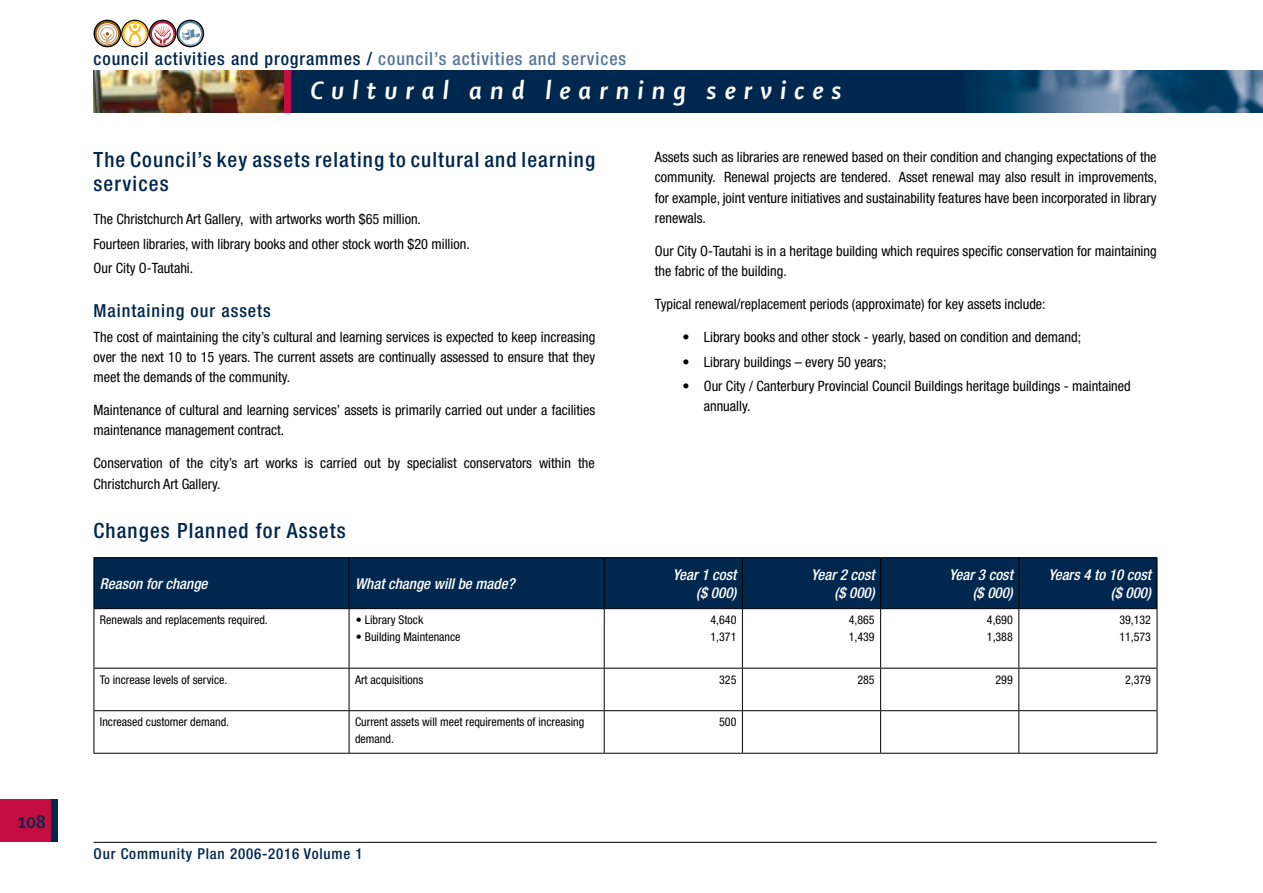
<style>
.page{position:relative;width:1263px;height:893px;background:#fff}
.page>*{position:absolute;margin:0;border:0;box-sizing:border-box;transform-origin:0 0}
.t1{font:27px "Shaker RBI";letter-spacing:.3em;color:#fff}
.t2{font:500 condensed 21px/24px "Helvetica Neue";letter-spacing:.055em;color:#00274e}
.t3{font:500 condensed 18px "Helvetica Neue";letter-spacing:.05em;color:#00274e}
.t4{font:18px "Shaker RB";color:#00274e}
.t5{font:italic 500 condensed 15px/18px "Helvetica Neue";color:#fff;text-align:right}
.t6{font:500 condensed 15px "Helvetica Neue";letter-spacing:.055em;color:#00274e}
.t7{font:condensed 14.25px/20.2px "Helvetica Neue";color:#000}
.t8{font:condensed 12px/17.2px "Helvetica Neue";color:#000}
.s1{color:#55779a}
</style>
<div class="page">
<div style="left:291px;top:70px;width:972px;height:43px;background:#00274e"></div>
<img style="left:973px;top:70px;width:289px;height:43px">
<img style="left:94px;top:70px;width:191px;height:43px">
<svg style="left:94px;top:20px;width:110px;height:27px"></svg>
<div style="left:49px;top:799px;width:8px;height:43px;background:#00274e"></div>
<div style="left:0;top:799px;width:51px;height:43px;background:#c40d41"></div>
<hr style="left:94px;top:842px;width:1063px;height:1px;background:#000">
<div style="left:285px;top:70px;width:6px;height:43px;background:#c40d41"></div>
<div style="left:95px;top:558px;width:1062px;height:50px;background:#00274e"></div>
<hr style="left:94px;top:557px;width:255px;height:1px;background:#000">
<hr style="left:94px;top:558px;width:1px;height:50px;background:#000">
<hr style="left:349px;top:557px;width:255px;height:1px;background:#000">
<hr style="left:349px;top:558px;width:1px;height:50px;background:#000">
<hr style="left:604px;top:557px;width:138px;height:1px;background:#000">
<hr style="left:604px;top:558px;width:1px;height:50px;background:#000">
<hr style="left:742px;top:557px;width:139px;height:1px;background:#000">
<hr style="left:742px;top:558px;width:1px;height:50px;background:#000">
<hr style="left:881px;top:557px;width:138px;height:1px;background:#000">
<hr style="left:880px;top:558px;width:1px;height:50px;background:#000">
<hr style="left:1019px;top:557px;width:138px;height:1px;background:#000">
<hr style="left:1018px;top:558px;width:1px;height:50px;background:#000">
<hr style="left:1157px;top:558px;width:1px;height:50px;background:#000">
<hr style="left:94px;top:608px;width:255px;height:1px;background:#000">
<hr style="left:94px;top:609px;width:1px;height:59px;background:#000">
<hr style="left:349px;top:608px;width:255px;height:1px;background:#000">
<hr style="left:349px;top:609px;width:1px;height:59px;background:#000">
<hr style="left:604px;top:608px;width:138px;height:1px;background:#000">
<hr style="left:604px;top:609px;width:1px;height:59px;background:#000">
<hr style="left:742px;top:608px;width:139px;height:1px;background:#000">
<hr style="left:742px;top:609px;width:1px;height:59px;background:#000">
<hr style="left:881px;top:608px;width:138px;height:1px;background:#000">
<hr style="left:880px;top:609px;width:1px;height:59px;background:#000">
<hr style="left:1019px;top:608px;width:138px;height:1px;background:#000">
<hr style="left:1018px;top:609px;width:1px;height:59px;background:#000">
<hr style="left:1157px;top:609px;width:1px;height:59px;background:#000">
<hr style="left:94px;top:668px;width:255px;height:1px;background:#000">
<hr style="left:94px;top:669px;width:1px;height:41px;background:#000">
<hr style="left:349px;top:668px;width:255px;height:1px;background:#000">
<hr style="left:349px;top:669px;width:1px;height:41px;background:#000">
<hr style="left:604px;top:668px;width:138px;height:1px;background:#000">
<hr style="left:604px;top:669px;width:1px;height:41px;background:#000">
<hr style="left:742px;top:668px;width:139px;height:1px;background:#000">
<hr style="left:742px;top:669px;width:1px;height:41px;background:#000">
<hr style="left:881px;top:668px;width:138px;height:1px;background:#000">
<hr style="left:880px;top:669px;width:1px;height:41px;background:#000">
<hr style="left:1019px;top:668px;width:138px;height:1px;background:#000">
<hr style="left:1018px;top:669px;width:1px;height:41px;background:#000">
<hr style="left:1157px;top:669px;width:1px;height:41px;background:#000">
<hr style="left:94px;top:710px;width:255px;height:1px;background:#000">
<hr style="left:94px;top:711px;width:1px;height:42px;background:#000">
<hr style="left:349px;top:710px;width:255px;height:1px;background:#000">
<hr style="left:349px;top:711px;width:1px;height:42px;background:#000">
<hr style="left:604px;top:710px;width:138px;height:1px;background:#000">
<hr style="left:604px;top:711px;width:1px;height:42px;background:#000">
<hr style="left:742px;top:710px;width:139px;height:1px;background:#000">
<hr style="left:742px;top:711px;width:1px;height:42px;background:#000">
<hr style="left:881px;top:710px;width:138px;height:1px;background:#000">
<hr style="left:880px;top:711px;width:1px;height:42px;background:#000">
<hr style="left:1019px;top:710px;width:138px;height:1px;background:#000">
<hr style="left:1018px;top:711px;width:1px;height:42px;background:#000">
<hr style="left:1157px;top:711px;width:1px;height:42px;background:#000">
<hr style="left:94px;top:753px;width:255px;height:1px;background:#000">
<hr style="left:349px;top:753px;width:255px;height:1px;background:#000">
<hr style="left:604px;top:753px;width:138px;height:1px;background:#000">
<hr style="left:742px;top:753px;width:139px;height:1px;background:#000">
<hr style="left:881px;top:753px;width:138px;height:1px;background:#000">
<hr style="left:1019px;top:753px;width:138px;height:1px;background:#000">
<p class="t4" style="left:17px;top:812px;width:30px">108</p>
<p class="t3" style="left:94px;top:48px;width:534px">council activities and programmes / <span class="s1">council’s activities and services</span></p>
<h1 class="t1" style="left:310px;top:76px;width:533px">Cultural and learning services</h1>
<h2 class="t2" style="left:94px;top:148px;width:503px">The Council’s key assets relating to cultural and learning services</h2>
<p class="t7" style="left:94px;top:207px;width:378px;line-height:24.5px">The Christchurch Art Gallery, with artworks worth $65 million.<br>Fourteen libraries, with library books and other stock worth $20 million.<br>Our City O-Tautahi.</p>
<p class="t3" style="left:94px;top:300px;width:179px">Maintaining our assets</p>
<p class="t7" style="left:94px;top:326px;width:503px;text-align:justify">The cost of maintaining the city’s cultural and learning services is expected to keep increasing over the next 10 to 15 years. The current assets are continually assessed to ensure that they meet the demands of the community.</p>
<p class="t7" style="left:94px;top:400px;width:503px">Maintenance of cultural and learning services’ assets is primarily carried out under a facilities maintenance management contract.</p>
<p class="t7" style="left:94px;top:453px;width:503px">Conservation of the city’s art works is carried out by specialist conservators within the<br>Christchurch Art Gallery.</p>
<p class="t7" style="left:655px;top:147px;width:504px;text-align:justify">Assets such as libraries are renewed based on their condition and changing expectations of the community. Renewal projects are tendered. Asset renewal may also result in improvements, for example, joint venture initiatives and sustainability features have been incorporated in library renewals.</p>
<p class="t7" style="left:655px;top:240px;width:503px">Our City O-Tautahi is in a heritage building which requires specific conservation for maintaining the fabric of the building.</p>
<p class="t7" style="left:655px;top:294px;width:392px">Typical renewal/replacement periods (approximate) for key assets include:</p>
<p class="t7" style="left:682px;top:327px;width:400px">• Library books and other stock - yearly, based on condition and demand;</p>
<p class="t7" style="left:682px;top:351px;width:205px">• Library buildings – every 50 years;</p>
<p class="t7" style="left:704px;top:376px;width:428px;text-indent:-21px">• Our City / Canterbury Provincial Council Buildings heritage buildings - maintained annually.</p>
<h2 class="t2" style="left:94px;top:519px;width:254px">Changes Planned for Assets</h2>
<p class="t5" style="left:100px;top:574px;width:109px">Reason for change</p>
<p class="t5" style="left:355px;top:574px;width:161px">What change will be made?</p>
<p class="t5" style="left:673px;top:565px;width:65px">Year 1 cost ($ 000)</p>
<p class="t5" style="left:811px;top:565px;width:65px">Year 2 cost ($ 000)</p>
<p class="t5" style="left:949px;top:565px;width:65px">Year 3 cost ($ 000)</p>
<p class="t5" style="left:1048px;top:565px;width:104px">Years 4 to 10 cost ($ 000)</p>
<p class="t8" style="left:100px;top:611px;width:169px">Renewals and replacements required.</p>
<p class="t8" style="left:356px;top:611px;width:69px">• Library Stock</p>
<p class="t8" style="left:356px;top:628px;width:106px">• Building Maintenance</p>
<p class="t8" style="left:710px;top:611px;width:27px">4,640<br>1,371</p>
<p class="t8" style="left:849px;top:611px;width:27px">4,865<br>1,439</p>
<p class="t8" style="left:987px;top:611px;width:27px">4,690<br>1,388</p>
<p class="t8" style="left:1119px;top:611px;width:33px">39,132<br>11,573</p>
<p class="t8" style="left:100px;top:671px;width:129px">To increase levels of service.</p>
<p class="t8" style="left:355px;top:671px;width:70px">Art acquisitions</p>
<p class="t8" style="left:719px;top:671px;width:19px">325</p>
<p class="t8" style="left:857px;top:671px;width:19px">285</p>
<p class="t8" style="left:995px;top:671px;width:19px">299</p>
<p class="t8" style="left:1125px;top:671px;width:27px">2,379</p>
<p class="t8" style="left:100px;top:713px;width:131px">Increased customer demand.</p>
<p class="t8" style="left:355px;top:713px;width:231px">Current assets will meet requirements of increasing demand.</p>
<p class="t8" style="left:719px;top:713px;width:19px">500</p>
<p class="t6" style="left:94px;top:844px;width:271px">Our Community Plan 2006-2016 Volume 1</p>
</div>
